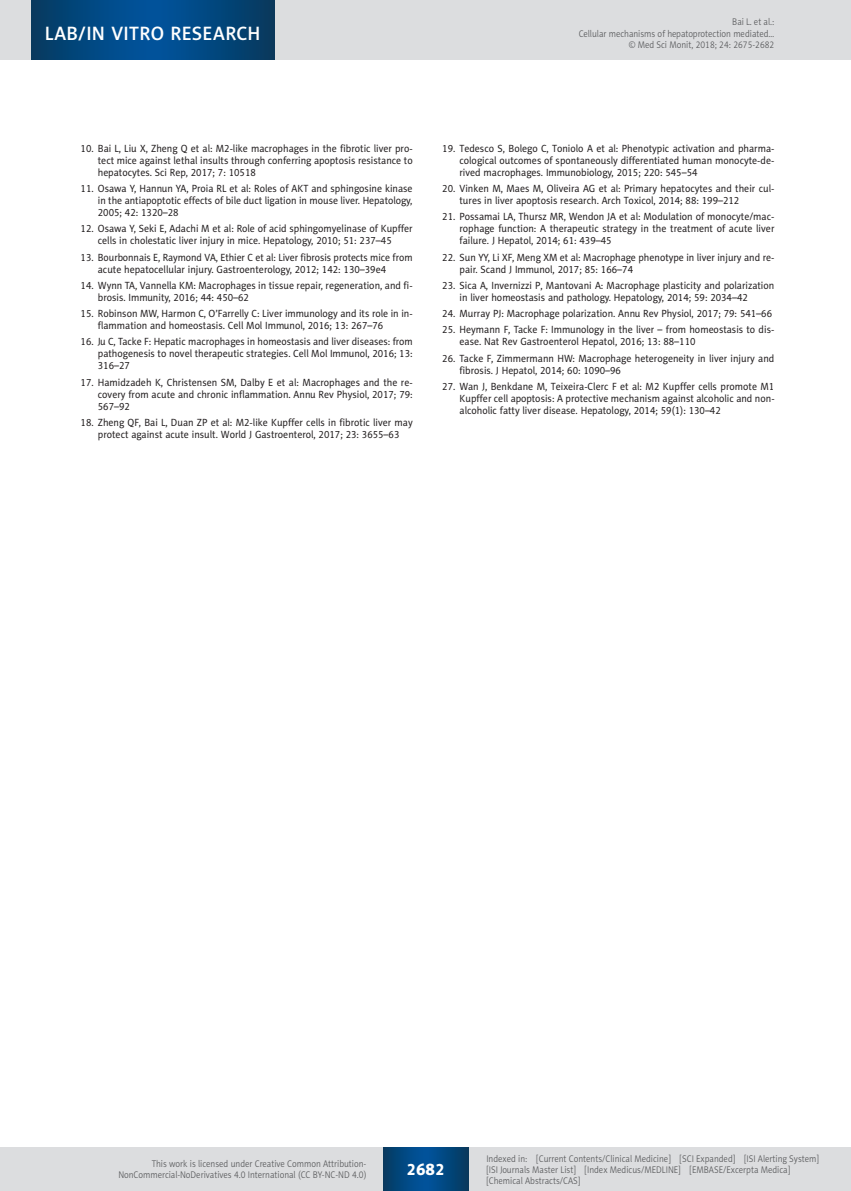
<style>
.page{position:relative;width:851px;height:1191px;background:#fff}
.page>*{position:absolute;margin:0;border:0;box-sizing:border-box;transform-origin:0 0}
.t1{font:19.5px "Naomi Sans EFN Medium";letter-spacing:.015em;color:#fff}
.t2{font:16.5px "Naomi Sans EFN Heavy";color:#fff}
.MSM_Referencje_punkt{font:10.5px/12px "Naomi Sans EFN";color:#231f20;scale:.95 1}
.MSM_Referencje_punkt-2{font:10.5px/12px "Naomi Sans EFN";color:#231f20;scale:.94 1}
.t3{font:9.75px/11.2px "Naomi Sans EFN Light";color:#57585a;text-align:right;scale:.9 1}
</style>
<div class="page">
<div style="left:0;top:1148px;width:850px;height:43px;background:#dcdddf"></div>
<svg style="left:383px;top:1147px;width:85px;height:43px;background:#02477e"></svg>
<div style="left:0;top:0;width:850px;height:60px;background:#dcdddf"></div>
<svg style="left:32px;top:0;width:242px;height:60px;background:#02477f"></svg>
<h1 class="t1" style="left:45px;top:22px;width:217px">LAB/IN VITRO RESEARCH</h1>
<p class="t3" style="left:578px;top:16px;width:219px">Bai L. et al.:<br>Cellular mechanisms of hepatoprotection mediated… © Med Sci Monit, 2018; 24: 2675-2682</p>
<p class="MSM_Referencje_punkt" style="left:98px;top:142px;width:333px;text-align:justify;text-indent:-17px">10. Bai L, Liu X, Zheng Q et al: M2-like macrophages in the fibrotic liver pro&shy;tect mice against lethal insults through conferring apoptosis resistance to hepatocytes. Sci Rep, 2017; 7: 10518</p>
<p class="MSM_Referencje_punkt" style="left:98px;top:183px;width:333px;text-align:justify;text-indent:-17px">11. Osawa Y, Hannun YA, Proia RL et al: Roles of AKT and sphingosine kinase in the antiapoptotic effects of bile duct ligation in mouse liver. Hepatology, 2005; 42: 1320–28</p>
<p class="MSM_Referencje_punkt" style="left:81px;top:223px;width:351px;text-align:center">12. Osawa Y, Seki E, Adachi M et al: Role of acid sphingomyelinase of Kupffer cells in cholestatic liver injury in mice. Hepatology, 2010; 51: 237–45</p>
<p class="MSM_Referencje_punkt-2" style="left:98px;top:251px;width:336px;text-indent:-17px">13. Bourbonnais E, Raymond VA, Ethier C et al: Liver fibrosis protects mice from acute hepatocellular injury. Gastroenterology, 2012; 142: 130–39e4</p>
<p class="MSM_Referencje_punkt" style="left:98px;top:279px;width:333px;text-indent:-17px">14. Wynn TA, Vannella KM: Macrophages in tissue repair, regeneration, and fi&shy;brosis. Immunity, 2016; 44: 450–62</p>
<p class="MSM_Referencje_punkt" style="left:98px;top:308px;width:333px;text-indent:-17px">15. Robinson MW, Harmon C, O’Farrelly C: Liver immunology and its role in in&shy;flammation and homeostasis. Cell Mol Immunol, 2016; 13: 267–76</p>
<p class="MSM_Referencje_punkt-2" style="left:98px;top:336px;width:336px;text-align:justify;text-indent:-17px">16. Ju C, Tacke F: Hepatic macrophages in homeostasis and liver diseases: from pathogenesis to novel therapeutic strategies. Cell Mol Immunol, 2016; 13:<br>316–27</p>
<p class="MSM_Referencje_punkt" style="left:98px;top:376px;width:333px;text-align:justify;text-indent:-17px">17. Hamidzadeh K, Christensen SM, Dalby E et al: Macrophages and the re&shy;covery from acute and chronic inflammation. Annu Rev Physiol, 2017; 79:<br>567–92</p>
<p class="MSM_Referencje_punkt" style="left:81px;top:416px;width:351px;text-align:center">18. Zheng QF, Bai L, Duan ZP et al: M2-like Kupffer cells in fibrotic liver may protect against acute insult. World J Gastroenterol, 2017; 23: 3655–63</p>
<p class="MSM_Referencje_punkt" style="left:459px;top:142px;width:333px;text-align:justify;text-indent:-17px">19. Tedesco S, Bolego C, Toniolo A et al: Phenotypic activation and pharma&shy;cological outcomes of spontaneously differentiated human monocyte-de&shy;rived macrophages. Immunobiology, 2015; 220: 545–54</p>
<p class="MSM_Referencje_punkt" style="left:459px;top:183px;width:333px;text-indent:-17px">20. Vinken M, Maes M, Oliveira AG et al: Primary hepatocytes and their cul&shy;tures in liver apoptosis research. Arch Toxicol, 2014; 88: 199–212</p>
<p class="MSM_Referencje_punkt" style="left:459px;top:211px;width:333px;text-align:justify;text-indent:-17px">21. Possamai LA, Thursz MR, Wendon JA et al: Modulation of monocyte/mac&shy;rophage function: A therapeutic strategy in the treatment of acute liver failure. J Hepatol, 2014; 61: 439–45</p>
<p class="MSM_Referencje_punkt" style="left:459px;top:251px;width:333px;text-indent:-17px">22. Sun YY, Li XF, Meng XM et al: Macrophage phenotype in liver injury and re&shy;pair. Scand J Immunol, 2017; 85: 166–74</p>
<p class="MSM_Referencje_punkt" style="left:459px;top:279px;width:333px;text-indent:-17px">23. Sica A, Invernizzi P, Mantovani A: Macrophage plasticity and polarization in liver homeostasis and pathology. Hepatology, 2014; 59: 2034–42</p>
<p class="MSM_Referencje_punkt" style="left:442px;top:308px;width:348px">24. Murray PJ: Macrophage polarization. Annu Rev Physiol, 2017; 79: 541–66</p>
<p class="MSM_Referencje_punkt" style="left:459px;top:324px;width:333px;text-indent:-17px">25. Heymann F, Tacke F: Immunology in the liver – from homeostasis to dis&shy;ease. Nat Rev Gastroenterol Hepatol, 2016; 13: 88–110</p>
<p class="MSM_Referencje_punkt" style="left:459px;top:352px;width:333px;text-indent:-17px">26. Tacke F, Zimmermann HW: Macrophage heterogeneity in liver injury and fibrosis. J Hepatol, 2014; 60: 1090–96</p>
<p class="MSM_Referencje_punkt" style="left:459px;top:380px;width:333px;text-align:justify;text-indent:-17px">27. Wan J, Benkdane M, Teixeira-Clerc F et al: M2 Kupffer cells promote M1<br>Kupffer cell apoptosis: A protective mechanism against alcoholic and non&shy;alcoholic fatty liver disease. Hepatology, 2014; 59(1): 130–42</p>
<p class="t3" style="left:118px;top:1158px;width:277px">This work is licensed under Creative Common Attribution-<br>NonCommercial-NoDerivatives 4.0 International (CC BY-NC-ND 4.0)</p>
<h2 class="t2" style="left:406px;top:1159px;width:40px">2682</h2>
<p class="t3" style="left:486px;top:1152px;width:371px;text-align:left">Indexed in: [Current Contents/Clinical Medicine] [SCI Expanded] [ISI Alerting System] [ISI Journals Master List] [Index Medicus/MEDLINE] [EMBASE/Excerpta Medica] [Chemical Abstracts/CAS]</p>
</div>
